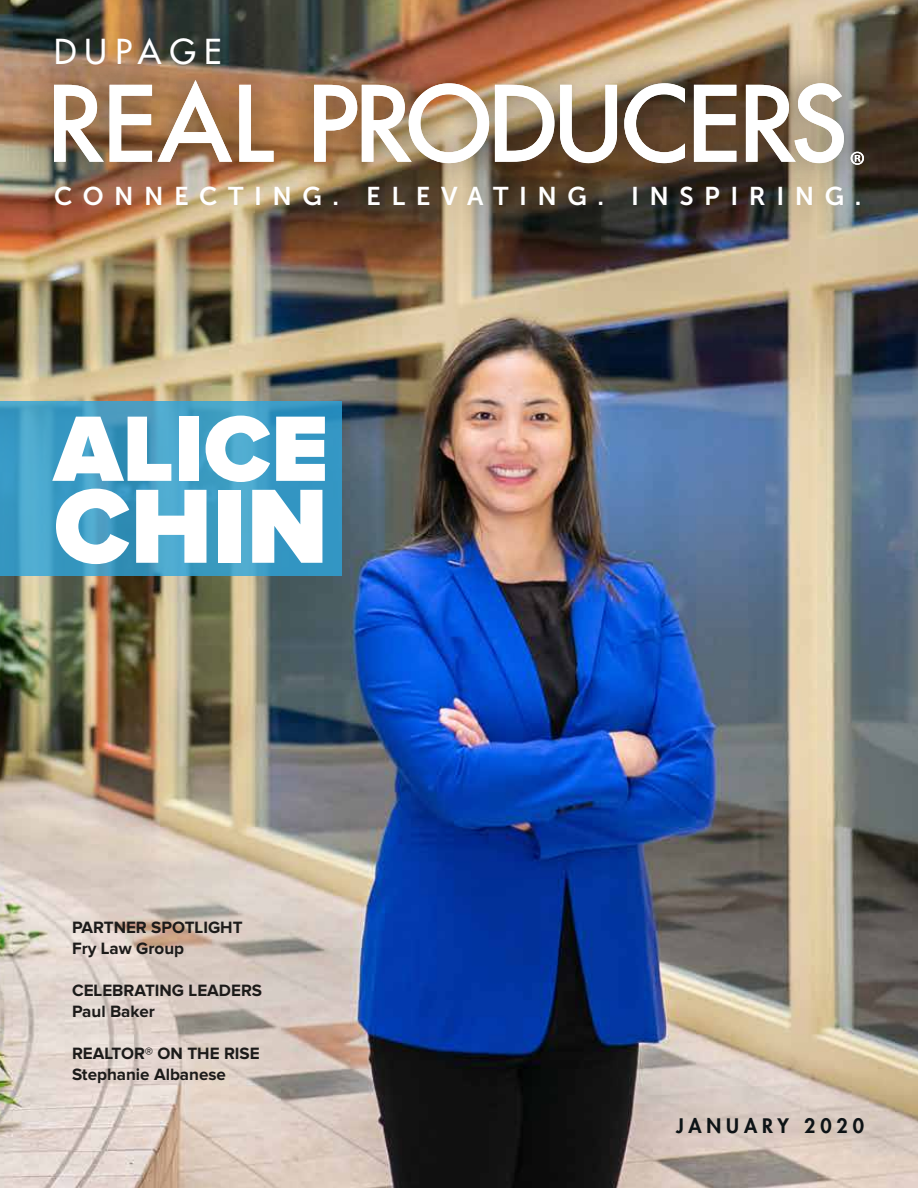
<style>
.page{position:relative;width:918px;height:1188px;background:#fff}
.page>*{position:absolute;margin:0;border:0;box-sizing:border-box;transform-origin:0 0}
.t1{font:900 109.35px "Proxima Nova";color:#fff}
.t2{font:900 96.3px "Proxima Nova";color:#fff}
.t3{font:500 33.45px "Futura Std";letter-spacing:.25em;color:#fff}
.t4{font:25.65px "Museo Sans 700";letter-spacing:.41em;color:#fff}
.t5{font:800 19.5px "Futura Std";letter-spacing:.25em;color:#0d1316}
.t6{font:700 16.95px/21px "Proxima Nova";color:#1c1b1a}
</style>
<div class="page">
<img style="left:0;top:0;width:918px;height:1188px">
<svg style="left:0;top:402px;width:341px;height:174px;background:#3e9cc4"></svg>
<div style="left:24px;top:55px;width:106px;height:136px;background:#1c1b1a;opacity:.3"></div>
<div style="left:79px;top:54px;width:102px;height:138px;background:#1c1b1a;opacity:.3"></div>
<div style="left:209px;top:56px;width:93px;height:136px;background:#1c1b1a;opacity:.3"></div>
<div style="left:284px;top:55px;width:102px;height:136px;background:#1c1b1a;opacity:.3"></div>
<div style="left:331px;top:55px;width:107px;height:136px;background:#1c1b1a;opacity:.3"></div>
<div style="left:379px;top:54px;width:140px;height:139px;background:#1c1b1a;opacity:.3"></div>
<div style="left:464px;top:55px;width:120px;height:137px;background:#1c1b1a;opacity:.3"></div>
<div style="left:530px;top:56px;width:117px;height:136px;background:#1c1b1a;opacity:.3"></div>
<div style="left:595px;top:54px;width:119px;height:139px;background:#1c1b1a;opacity:.3"></div>
<div style="left:663px;top:54px;width:102px;height:138px;background:#1c1b1a;opacity:.3"></div>
<div style="left:715px;top:55px;width:107px;height:136px;background:#1c1b1a;opacity:.3"></div>
<div style="left:767px;top:54px;width:106px;height:138px;background:#1c1b1a;opacity:.3"></div>
<div style="left:823px;top:124px;width:68px;height:68px;background:#1c1b1a;opacity:.3"></div>
<div style="left:27px;top:157px;width:857px;height:78px;background:#1c1b1a;opacity:.3"></div>
<div style="left:26px;top:9px;width:222px;height:84px;background:#1c1b1a;opacity:.3"></div>
<svg style="left:54px;top:85px;width:50px;height:77px"></svg>
<svg style="left:110px;top:80px;width:122px;height:82px"></svg>
<svg style="left:239px;top:85px;width:35px;height:77px"></svg>
<svg style="left:314px;top:83px;width:175px;height:80px"></svg>
<svg style="left:495px;top:85px;width:59px;height:77px"></svg>
<svg style="left:560px;top:85px;width:57px;height:78px"></svg>
<svg style="left:624px;top:83px;width:61px;height:80px"></svg>
<svg style="left:694px;top:85px;width:42px;height:77px"></svg>
<svg style="left:746px;top:83px;width:98px;height:80px"></svg>
<svg style="left:851px;top:152px;width:13px;height:13px"></svg>
<h3 class="t3" style="left:54px;top:30px;width:169px">DUPAGE</h3>
<h3 class="t4" style="left:54px;top:182px;width:809px">CONNECTING. ELEVATING. INSPIRING.</h3>
<h2 class="t2" style="left:54px;top:405px;width:276px">ALICE</h2>
<h1 class="t1" style="left:54px;top:476px;width:276px">CHIN</h1>
<p class="t6" style="left:72px;top:918px;width:172px">PARTNER SPOTLIGHT<br>Fry Law Group</p>
<p class="t6" style="left:72px;top:981px;width:192px">CELEBRATING LEADERS<br>Paul Baker</p>
<p class="t6" style="left:72px;top:1044px;width:189px">REALTOR® ON THE RISE<br>Stephanie Albanese</p>
<p class="t5" style="left:676px;top:1114px;width:189px">JANUARY 2020</p>
</div>
